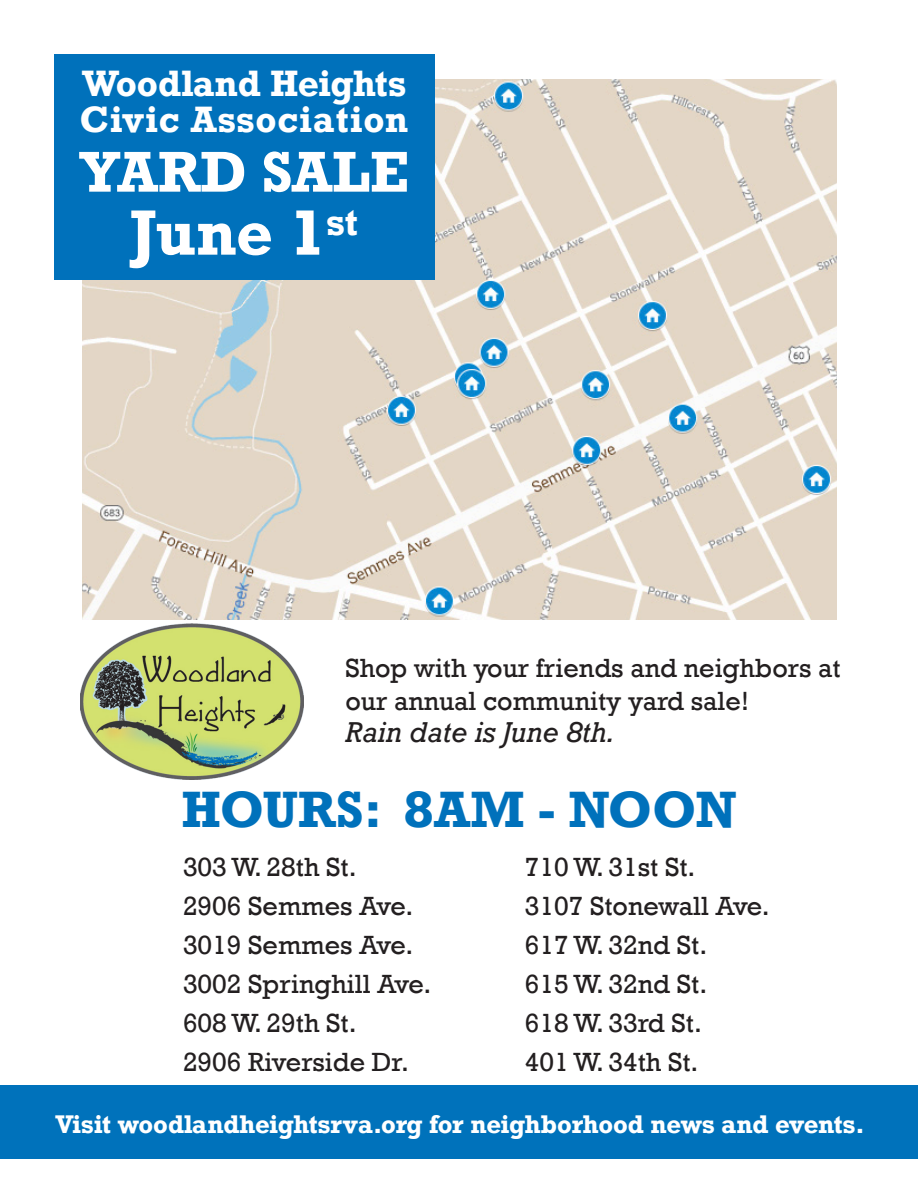
<style>
.page{position:relative;width:918px;height:1188px;background:#fff}
.page>*{position:absolute;margin:0;border:0;box-sizing:border-box;transform-origin:0 0}
.t1{font:700 60px "Rockwell";color:#fff}
.t2{font:700 54px "Rockwell";color:#fff}
.t3{font:700 48px "Rockwell";color:#0071bb}
.t4{font:700 34.5px "Rockwell";letter-spacing:.025em;color:#fff}
.t5{font:700 34.5px "Rockwell";color:#fff}
.t6{font:27px/39px "Rockwell";color:#231f20}
.t7{font:italic 27px "Rockwell";color:#231f20}
.t8{font:700 24px "Rockwell";letter-spacing:-.015em;color:#fff}
</style>
<div class="page">
<img style="left:82px;top:79px;width:755px;height:540px">
<img style="left:81px;top:624px;width:222px;height:155px">
<div style="left:54px;top:54px;width:380px;height:226px;background:#0071bb"></div>
<div style="left:0;top:1085px;width:918px;height:74px;background:#0072bb"></div>
<p class="t5" style="left:82px;top:61px;width:325px">Woodland Heights</p>
<p class="t4" style="left:80px;top:97px;width:330px">Civic Association</p>
<p class="t2" style="left:79px;top:137px;width:331px">YARD SALE</p>
<p class="t1" style="left:130px;top:194px;width:230px">June 1<sup>st</sup></p>
<p class="t6" style="left:345px;top:653px;width:497px;line-height:32.4px">Shop with your friends and neighbors at our annual community yard sale!</p>
<p class="t7" style="left:345px;top:716px;width:271px">Rain date is June 8th.</p>
<p class="t3" style="left:181px;top:779px;width:557px">HOURS: 8AM - NOON</p>
<p class="t6" style="left:183px;top:848px;width:175px">303 W. 28th St.</p>
<p class="t6" style="left:183px;top:887px;width:232px">2906 Semmes Ave.</p>
<p class="t6" style="left:183px;top:926px;width:250px">3019 Semmes Ave.<br>3002 Springhill Ave.<br>608 W. 29th St.</p>
<p class="t6" style="left:183px;top:1043px;width:228px">2906 Riverside Dr.</p>
<p class="t6" style="left:525px;top:848px;width:246px">710 W. 31st St.<br>3107 Stonewall Ave.<br>617 W. 32nd St.<br>615 W. 32nd St.<br>618 W. 33rd St.<br>401 W. 34th St.</p>
<p class="t8" style="left:55px;top:1109px;width:811px">Visit woodlandheightsrva.org for neighborhood news and events.</p>
</div>
